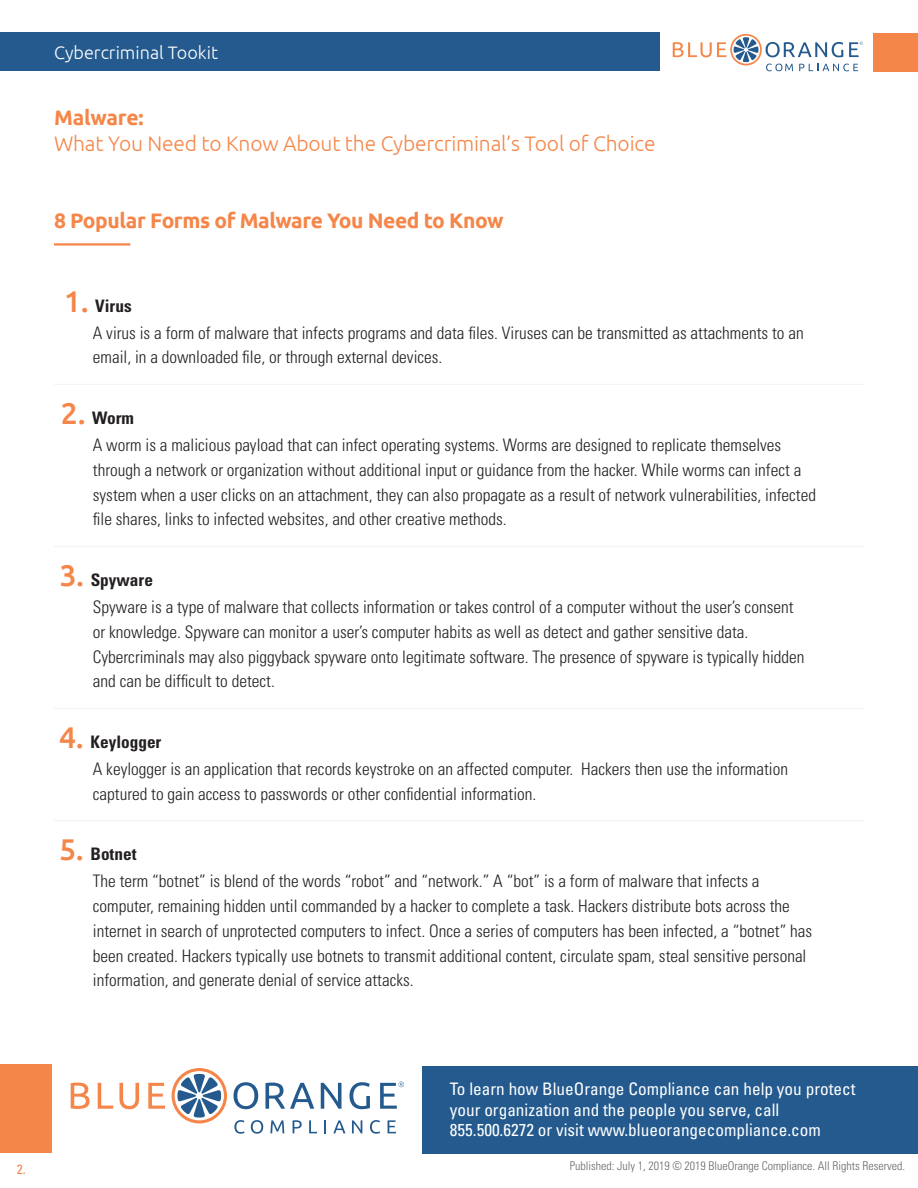
<style>
.page{position:relative;width:918px;height:1188px;background:#fff}
.page>*{position:absolute;margin:0;border:0;box-sizing:border-box;transform-origin:0 0}
.Header_Light{font:300 21px "Ubuntu";letter-spacing:-.01em;color:#f58649}
.Orange_Subhead{font:700 21px "Ubuntu";letter-spacing:-.02em;color:#f58649}
.Header_Bold{font:700 21px "Ubuntu";letter-spacing:-.015em;color:#f58649}
.t1{font:300 18px "Ubuntu";color:#fff}
.Content{font:300 condensed 17.25px/24.8px "Univers LT Std";color:#231f20}
.t2{font:condensed 17.25px/20.7px "Univers LT Std";color:#fff}
.Content-2{font:700 condensed 17.25px "Univers LT Std";color:#231f20}
.t3{font:condensed 13.5px "Univers LT Std";color:#f58649}
.t4{font:300 condensed 12px "Univers LT Std";color:#666769}
.s1{font-family:"Ubuntu";font-weight:500;font-stretch:normal;font-size:30px;color:#f58649}
</style>
<div class="page">
<div style="left:0;top:32px;width:660px;height:39px;background:#245a8e"></div>
<div style="left:873px;top:33px;width:45px;height:39px;background:#f58649"></div>
<svg style="left:172px;top:1068px;width:55px;height:55px"></svg>
<svg style="left:388px;top:1120px;width:8px;height:13px"></svg>
<svg style="left:370px;top:1120px;width:10px;height:14px"></svg>
<svg style="left:352px;top:1120px;width:10px;height:13px"></svg>
<svg style="left:333px;top:1120px;width:12px;height:13px"></svg>
<svg style="left:324px;top:1120px;width:2px;height:13px"></svg>
<svg style="left:309px;top:1120px;width:8px;height:13px"></svg>
<svg style="left:293px;top:1120px;width:9px;height:13px"></svg>
<svg style="left:270px;top:1120px;width:14px;height:13px"></svg>
<svg style="left:251px;top:1120px;width:12px;height:14px"></svg>
<svg style="left:234px;top:1120px;width:10px;height:14px"></svg>
<svg style="left:71px;top:1083px;width:94px;height:26px"></svg>
<svg style="left:234px;top:1082px;width:170px;height:27px"></svg>
<svg style="left:673px;top:34px;width:189px;height:37px"></svg>
<div style="left:0;top:1064px;width:52px;height:89px;background:#f58649"></div>
<div style="left:422px;top:1066px;width:496px;height:88px;background:#245a8e"></div>
<hr style="left:54px;top:820px;width:810px;height:1px;background:#f0f3f2">
<hr style="left:54px;top:546px;width:810px;height:1px;background:#f0f3f2">
<hr style="left:54px;top:384px;width:810px;height:1px;background:#f0f3f2">
<hr style="left:54px;top:708px;width:810px;height:1px;background:#f0f3f2">
<hr style="left:54px;top:243px;width:76px;height:3px;background:#f58649">
<p class="t1" style="left:54px;top:41px;width:165px">Cybercriminal Tookit</p>
<p class="Header_Bold" style="left:54px;top:105px;width:91px">Malware:</p>
<p class="Header_Light" style="left:54px;top:130px;width:603px">What You Need to Know About the Cybercriminal’s Tool of Choice</p>
<p class="Orange_Subhead" style="left:54px;top:208px;width:451px">8 Popular Forms of Malware You Need to Know</p>
<p class="Content-2" style="left:64px;top:295px;width:69px"><span class="s1">1.</span> Virus</p>
<p class="Content" style="left:93px;top:320px;width:712px">A virus is a form of malware that infects programs and data files. Viruses can be transmitted as attachments to an email, in a downloaded file, or through external devices.</p>
<p class="Content-2" style="left:61px;top:407px;width:75px"><span class="s1">2.</span> Worm</p>
<p class="Content" style="left:93px;top:433px;width:725px">A worm is a malicious payload that can infect operating systems. Worms are designed to replicate themselves through a network or organization without additional input or guidance from the hacker. While worms can infect a system when a user clicks on an attachment, they can also propagate as a result of network vulnerabilities, infected file shares, links to infected websites, and other creative methods.</p>
<p class="Content-2" style="left:59px;top:569px;width:95px"><span class="s1">3.</span> Spyware</p>
<p class="Content" style="left:93px;top:595px;width:713px">Spyware is a type of malware that collects information or takes control of a computer without the user’s consent or knowledge. Spyware can monitor a user’s computer habits as well as detect and gather sensitive data.<br>Cybercriminals may also piggyback spyware onto legitimate software. The presence of spyware is typically hidden and can be difficult to detect.</p>
<p class="Content-2" style="left:59px;top:731px;width:104px"><span class="s1">4.</span> Keylogger</p>
<p class="Content" style="left:93px;top:757px;width:697px">A keylogger is an application that records keystroke on an affected computer. Hackers then use the information captured to gain access to passwords or other confidential information.</p>
<p class="Content-2" style="left:59px;top:844px;width:79px"><span class="s1">5.</span> Botnet</p>
<p class="Content" style="left:93px;top:869px;width:721px">The term “botnet” is blend of the words “robot” and “network.” A “bot” is a form of malware that infects a computer, remaining hidden until commanded by a hacker to complete a task. Hackers distribute bots across the internet in search of unprotected computers to infect. Once a series of computers has been infected, a “botnet” has been created. Hackers typically use botnets to transmit additional content, circulate spam, steal sensitive personal information, and generate denial of service attacks.</p>
<p class="t3" style="left:17px;top:1160px;width:10px">2.</p>
<p class="t2" style="left:450px;top:1078px;width:407px">To learn how BlueOrange Compliance can help you protect your organization and the people you serve, call<br>855.500.6272 or visit www.blueorangecompliance.com</p>
<p class="t4" style="left:570px;top:1159px;width:337px">Published: July 1, 2019 © 2019 BlueOrange Compliance. All Rights Reserved.</p>
</div>
